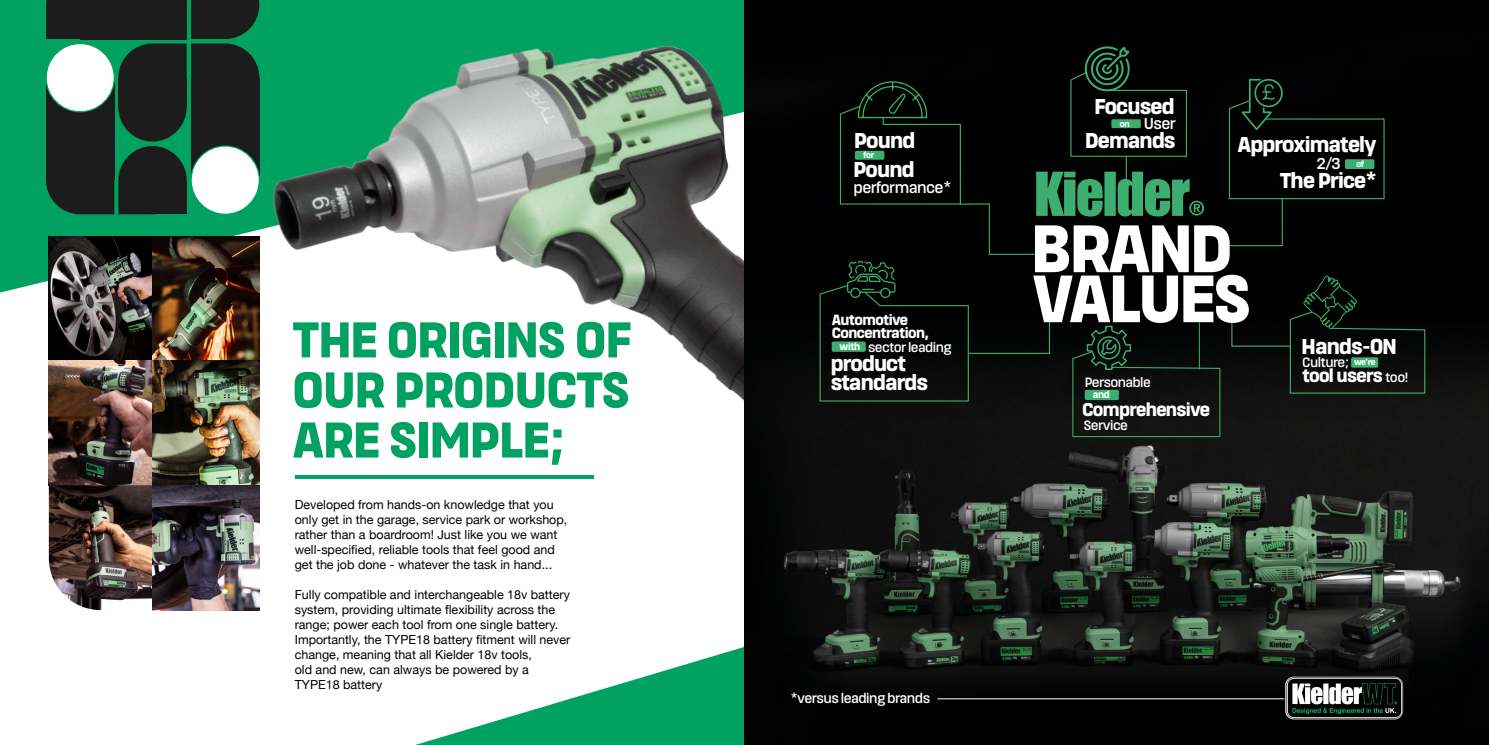
<style>
.page{position:relative;width:1489px;height:745px;background:#fff}
.page>*{position:absolute;margin:0;border:0;box-sizing:border-box;transform-origin:0 0}
.t1{font:900 66.75px "Masifa";letter-spacing:-.04em;color:#fff}
.t2{font:900 66.5px "Masifa";letter-spacing:-.04em;color:#fff}
.t3{font:900 50px/50px "Masifa";letter-spacing:-.025em;color:#00a161;text-align:justify}
.t4{font:900 21.5px/28.6px "Masifa";letter-spacing:-.04em;color:#fff}
.t5{font:900 18.38px "Masifa";letter-spacing:-.04em;color:#fff}
.t6{font:500 15.62px "Masifa";letter-spacing:-.04em;color:#fff}
.t7{font:900 14.75px/12.9px "Masifa";letter-spacing:-.04em;color:#fff}
.t8{font:500 13.75px "Masifa";letter-spacing:-.04em;color:#fff}
.t9{font:500 13.38px "Masifa";letter-spacing:-.04em;color:#fff}
.t10{font:12.5px/15px "Helvetica Neue";color:#000}
.t11{font:900 10px "Masifa";letter-spacing:-.04em;color:#fff}
.t12{font:900 8.62px "Masifa";letter-spacing:-.05em;color:#fff}
.s1{font-weight:500;font-size:13.38px}
</style>
<div class="page">
<div style="left:0;top:0;width:744px;height:292px;background:#00a161"></div>
<img style="left:260px;top:35px;width:484px;height:366px">
<svg style="left:418px;top:647px;width:326px;height:97px"></svg>
<hr style="left:295px;top:475px;width:298px;height:3px;background:#00a261">
<svg style="left:46px;top:0;width:213px;height:214px;background:#2c453b"></svg>
<div style="left:191px;top:146px;width:68px;height:68px;background:#fff;border-radius:50%"></div>
<div style="left:190px;top:145px;width:70px;height:70px;border:1px solid #00a161;border-radius:50%"></div>
<div style="left:118px;top:78px;width:69px;height:29px;background:#1c1c1c"></div>
<div style="left:139px;top:181px;width:48px;height:33px;background:#1c1c1c"></div>
<img style="left:49px;top:236px;width:211px;height:373px">
<img style="left:744px;top:0;width:744px;height:744px">
<svg style="left:1071px;top:325px;width:149px;height:112px;background:#0e1411"></svg>
<svg style="left:819px;top:261px;width:231px;height:141px;background:#060b08"></svg>
<svg style="left:1228px;top:79px;width:156px;height:168px;background:#020705"></svg>
<svg style="left:1230px;top:275px;width:195px;height:119px;background:#070d0a"></svg>
<div style="left:831px;top:341px;width:34px;height:10px;background:#3cae6f;border-radius:2px"></div>
<div style="left:1084px;top:389px;width:34px;height:11px;background:#3cae6f;border-radius:2px"></div>
<div style="left:1350px;top:357px;width:27px;height:10px;background:#3cae6f;border-radius:2px"></div>
<div style="left:1344px;top:159px;width:30px;height:10px;background:#3cae6f;border-radius:2px"></div>
<svg style="left:839px;top:46px;width:364px;height:209px;background:#06120c"></svg>
<hr style="left:937px;top:698px;width:347px;height:1px;background:#fff">
<hr style="left:1198px;top:322px;width:1px;height:46px;background:#3cae6f">
<img style="left:1285px;top:676px;width:117px;height:43px">
<h3 class="t3" style="left:292px;top:314px;width:342px">THE ORIGINS OF OUR PRODUCTS ARE SIMPLE;</h3>
<p class="t10" style="left:295px;top:497px;width:274px">Developed from hands-on knowledge that you only get in the garage, service park or workshop, rather than a boardroom! Just like you we want well-specified, reliable tools that feel good and get the job done - whatever the task in hand...</p>
<p class="t10" style="left:295px;top:587px;width:277px">Fully compatible and interchangeable 18v battery system, providing ultimate flexibility across the range; power each tool from one single battery.<br>Importantly, the TYPE18 battery fitment will never change, meaning that all Kielder 18v tools,<br>old and new, can always be powered by a TYPE18 battery</p>
<h3 class="t4" style="left:853px;top:126px;width:63px">Pound<br>Pound</h3>
<p class="t12" style="left:863px;top:150px;width:13px">for</p>
<p class="t6" style="left:853px;top:179px;width:100px">performance*</p>
<p class="t7" style="left:831px;top:313px;width:99px">Automotive<br>Concentration,</p>
<p class="t9" style="left:868px;top:339px;width:85px">sector leading</p>
<h3 class="t4" style="left:830px;top:353px;width:99px;line-height:18.9px">product standards</h3>
<p class="t11" style="left:839px;top:340px;width:22px">with</p>
<h3 class="t4" style="left:1094px;top:92px;width:82px">Focused</h3>
<p class="t6" style="left:1143px;top:114px;width:34px">User</p>
<h3 class="t4" style="left:1084px;top:125px;width:92px">Demands</h3>
<h3 class="t4" style="left:1237px;top:130px;width:140px">Approximately</h3>
<p class="t6" style="left:1316px;top:155px;width:26px">2/3</p>
<h3 class="t4" style="left:1279px;top:166px;width:99px">The Price*</h3>
<p class="t12" style="left:1119px;top:118px;width:12px">on</p>
<p class="t12" style="left:1356px;top:159px;width:10px">of</p>
<h1 class="t1" style="left:1030px;top:209px;width:203px">BRAND</h1>
<h2 class="t2" style="left:1031px;top:259px;width:221px">VALUES</h2>
<p class="t9" style="left:1084px;top:374px;width:68px">Personable</p>
<h3 class="t5" style="left:1081px;top:398px;width:130px">Comprehensive</h3>
<p class="t9" style="left:1083px;top:417px;width:46px">Service</p>
<p class="t11" style="left:1092px;top:389px;width:19px">and</p>
<h3 class="t4" style="left:1301px;top:331px;width:97px">Hands-ON</h3>
<p class="t9" style="left:1301px;top:354px;width:49px">Culture;</p>
<p class="t12" style="left:1353px;top:357px;width:23px">we're</p>
<h3 class="t5" style="left:1301px;top:365px;width:108px">tool users <span class="s1">too!</span></h3>
<p class="t8" style="left:790px;top:690px;width:141px">*versus leading brands</p>
</div>
